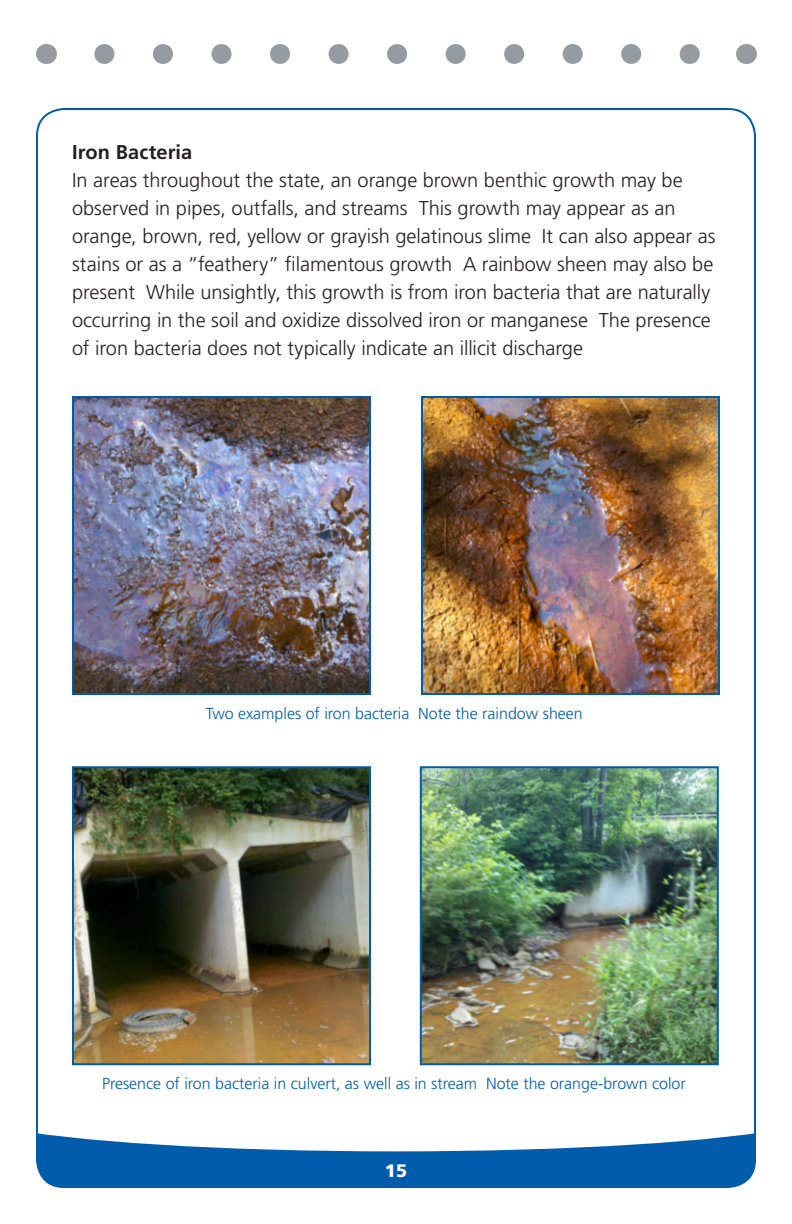
<style>
.page{position:relative;width:792px;height:1224px;background:#fff}
.page>*{position:absolute;margin:0;border:0;box-sizing:border-box;transform-origin:0 0}
.t1{font:300 20px/28px "Frutiger LT Std";letter-spacing:-.005em;color:#231f20}
.t2{font:700 20px "Frutiger LT Std";letter-spacing:.005em;color:#231f20}
.t3{font:900 18px "Frutiger LT Std";color:#fff}
.t4{font:300 16px "Frutiger LT Std";color:#015dab}
</style>
<div class="page">
<svg style="left:38px;top:1133px;width:717px;height:54px;fill:#015dab"></svg>
<svg style="left:104px;top:44px;width:596px;height:20px"></svg>
<svg style="left:46px;top:44px;width:1px;height:20px"></svg>
<svg style="left:746px;top:44px;width:1px;height:20px"></svg>
<img style="left:75px;top:399px;width:293px;height:293px">
<div style="left:72px;top:396px;width:299px;height:299px;border:2px solid #015dab"></div>
<img style="left:424px;top:399px;width:293px;height:293px">
<div style="left:421px;top:396px;width:299px;height:299px;border:2px solid #015dab"></div>
<img style="left:75px;top:769px;width:293px;height:293px">
<div style="left:72px;top:766px;width:299px;height:299px;border:2px solid #015dab"></div>
<img style="left:423px;top:769px;width:293px;height:293px">
<div style="left:420px;top:766px;width:299px;height:299px;border:2px solid #015dab"></div>
<h5 class="t2" style="left:72px;top:140px;width:122px">Iron Bacteria</h5>
<p class="t1" style="left:72px;top:166px;width:645px">In areas throughout the state, an orange brown benthic growth may be observed in pipes, outfalls, and streams This growth may appear as an orange, brown, red, yellow or grayish gelatinous slime It can also appear as stains or as a “feathery” flamentous growth A rainbow sheen may also be present While unsightly, this growth is from iron bacteria that are naturally occurring in the soil and oxidize dissolved iron or manganese The presence of iron bacteria does not typically indicate an illicit discharge</p>
<p class="t4" style="left:206px;top:704px;width:378px">Two examples of iron bacteria Note the raindow sheen</p>
<p class="t4" style="left:102px;top:1075px;width:585px">Presence of iron bacteria in culvert, as well as in stream Note the orange-brown color</p>
<p class="t3" style="left:385px;top:1160px;width:24px">15</p>
</div>
